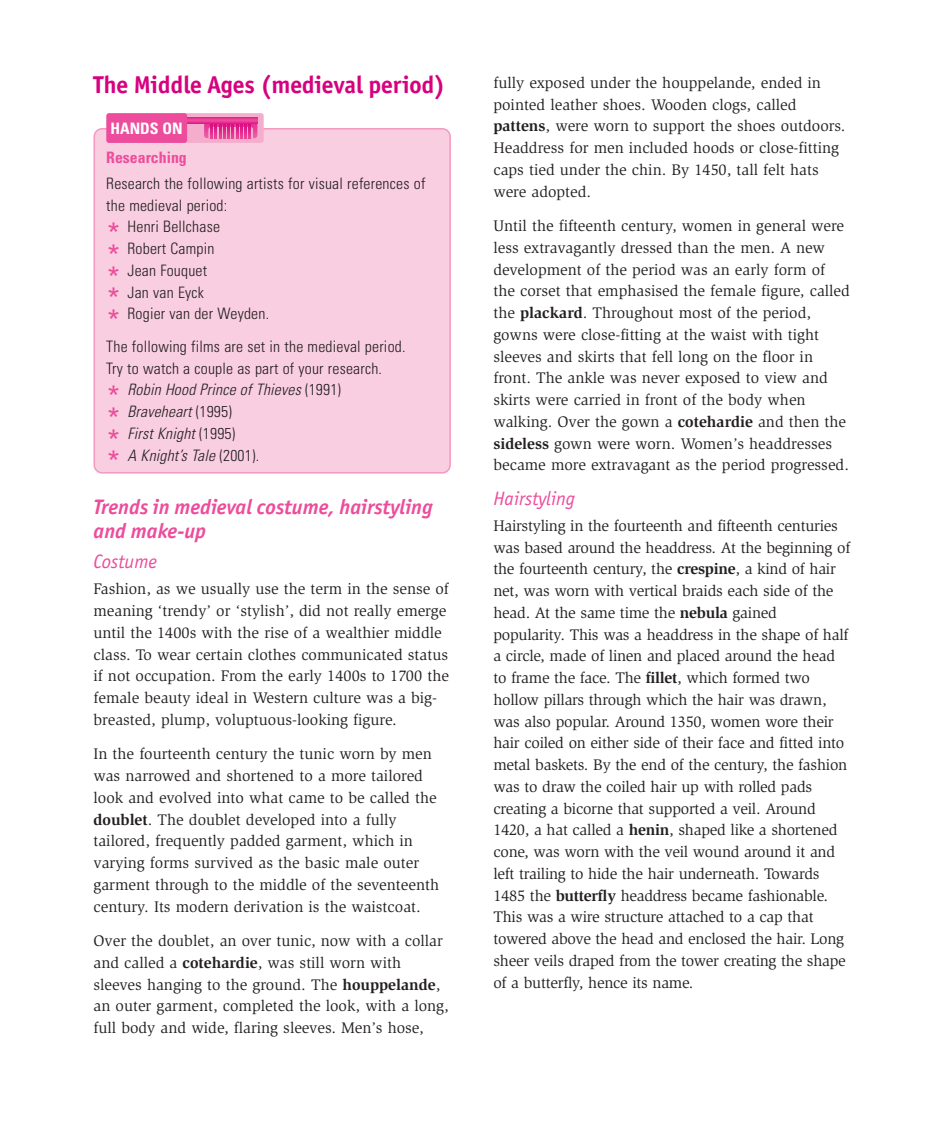
<style>
.page{position:relative;width:926px;height:1122px;background:#fff}
.page>*{position:absolute;margin:0;border:0;box-sizing:border-box;transform-origin:0 0}
.t1{font:700 24.3px "Officina San ITC";color:#d6017f}
.t2{font:italic 700 21px/23.7px "Officina San ITC";color:#ed4c9c}
.t3{font:italic 19.5px "Officina San ITC";color:#ed4c9c}
.t4{font:15.75px/21.8px "Slimbach";color:#231f20}
.t5{font:300 condensed 15.75px/21.8px "Univers";letter-spacing:.015em;color:#231f20}
.t6{font:700 condensed 15.75px "Univers";color:#ed4c9c}
.t7{font:700 condensed 15.75px "Univers";color:#fff}
.s1{font-weight:700}
.s2{font-family:"Officina San ITC";font-weight:400;font-stretch:normal;font-size:30px;color:#ed4c9c}
.s3{font-style:italic}
</style>
<div class="page">
<div style="left:93px;top:128px;width:358px;height:346px;background:#f9cee0"></div>
<div style="left:174px;top:113px;width:90px;height:30px;background:#f5adce;border-radius:3px"></div>
<hr style="left:204px;top:138px;width:53px;height:1px;background:#ec499a">
<hr style="left:204px;top:137px;width:53px;height:1px;background:#ea4798">
<hr style="left:204px;top:136px;width:53px;height:1px;background:#e84396">
<hr style="left:204px;top:135px;width:53px;height:1px;background:#e83e94">
<hr style="left:204px;top:134px;width:53px;height:1px;background:#e73993">
<hr style="left:204px;top:133px;width:53px;height:1px;background:#e53491">
<hr style="left:204px;top:132px;width:53px;height:1px;background:#e43090">
<hr style="left:204px;top:131px;width:53px;height:1px;background:#e42b8e">
<hr style="left:204px;top:130px;width:53px;height:1px;background:#e2268c">
<hr style="left:204px;top:129px;width:53px;height:1px;background:#e1228b">
<hr style="left:204px;top:128px;width:53px;height:1px;background:#e01d89">
<hr style="left:204px;top:127px;width:53px;height:1px;background:#de1787">
<hr style="left:204px;top:126px;width:53px;height:1px;background:#dd1386">
<hr style="left:204px;top:125px;width:53px;height:1px;background:#dc1085">
<hr style="left:204px;top:124px;width:53px;height:1px;background:#db0c83">
<div style="left:208px;top:127px;width:45px;height:13px;background:#f5adce;border-radius:3px"></div>
<svg style="left:210px;top:124px;width:41px;height:15px"></svg>
<div style="left:183px;top:117px;width:74px;height:7px;background:#df1988"></div>
<div style="left:183px;top:117px;width:74px;height:6px;background:#e1248b"></div>
<div style="left:183px;top:118px;width:74px;height:5px;background:#e42b8e"></div>
<hr style="left:183px;top:118px;width:74px;height:4px;background:#e63792">
<hr style="left:183px;top:119px;width:74px;height:3px;background:#e83e94">
<hr style="left:183px;top:119px;width:74px;height:2px;background:#e84396">
<hr style="left:183px;top:120px;width:74px;height:1px;background:#ed4c9c">
<div style="left:106px;top:113px;width:81px;height:30px;background:#ed4c9c;border-radius:3px"></div>
<h1 class="t1" style="left:93px;top:77px;width:353px">The Middle Ages (medieval period)</h1>
<p class="t4" style="left:493px;top:73px;width:353px">fully exposed under the houppelande, ended in pointed leather shoes. Wooden clogs, called <span class="s1">pattens</span>, were worn to support the shoes outdoors.<br>Headdress for men included hoods or close-fitting caps tied under the chin. By 1450, tall felt hats were adopted.</p>
<p class="t4" style="left:493px;top:216px;width:358px">Until the fifteenth century, women in general were less extravagantly dressed than the men. A new development of the period was an early form of the corset that emphasised the female figure, called the <span class="s1">plackard</span>. Throughout most of the period, gowns were close-fitting at the waist with tight sleeves and skirts that fell long on the floor in front. The ankle was never exposed to view and skirts were carried in front of the body when walking. Over the gown a <span class="s1">cotehardie</span> and then the <span class="s1">sideless</span> gown were worn. Women’s headdresses became more extravagant as the period progressed.</p>
<p class="t3" style="left:493px;top:489px;width:83px">Hairstyling</p>
<p class="t4" style="left:493px;top:516px;width:358px">Hairstyling in the fourteenth and fifteenth centuries was based around the headdress. At the beginning of the fourteenth century, the <span class="s1">crespine</span>, a kind of hair net, was worn with vertical braids each side of the head. At the same time the <span class="s1">nebula</span> gained popularity. This was a headdress in the shape of half a circle, made of linen and placed around the head to frame the face. The <span class="s1">fillet</span>, which formed two hollow pillars through which the hair was drawn, was also popular. Around 1350, women wore their hair coiled on either side of their face and fitted into metal baskets. By the end of the century, the fashion was to draw the coiled hair up with rolled pads creating a bicorne that supported a veil. Around 1420, a hat called a <span class="s1">henin</span>, shaped like a shortened cone, was worn with the veil wound around it and left trailing to hide the hair underneath. Towards 1485 the <span class="s1">butterfly</span> headdress became fashionable.<br>This was a wire structure attached to a cap that towered above the head and enclosed the hair. Long sheer veils draped from the tower creating the shape of a butterfly, hence its name.</p>
<p class="t7" style="left:110px;top:122px;width:74px">HANDS ON</p>
<p class="t6" style="left:106px;top:151px;width:82px">Researching</p>
<p class="t5" style="left:106px;top:174px;width:320px">Research the following artists for visual references of the medieval period:<br><span class="s2">*</span> Henri Bellchase<br><span class="s2">*</span> Robert Campin<br><span class="s2">*</span> Jean Fouquet<br><span class="s2">*</span> Jan van Eyck<br><span class="s2">*</span> Rogier van der Weyden.</p>
<p class="t5" style="left:106px;top:337px;width:301px">The following films are set in the medieval period.<br>Try to watch a couple as part of your research.<br><span class="s2">*</span> <span class="s3">Robin Hood Prince of Thieves</span> (1991)<br><span class="s2">*</span> <span class="s3">Braveheart</span> (1995)<br><span class="s2">*</span> <span class="s3">First Knight</span> (1995)<br><span class="s2">*</span> <span class="s3">A Knight’s Tale</span> (2001).</p>
<h2 class="t2" style="left:93px;top:498px;width:341px">Trends in medieval costume, hairstyling and make-up</h2>
<p class="t3" style="left:93px;top:552px;width:65px">Costume</p>
<p class="t4" style="left:93px;top:579px;width:357px">Fashion, as we usually use the term in the sense of meaning ‘trendy’ or ‘stylish’, did not really emerge until the 1400s with the rise of a wealthier middle class. To wear certain clothes communicated status if not occupation. From the early 1400s to 1700 the female beauty ideal in Western culture was a big&shy;breasted, plump, voluptuous-looking figure.</p>
<p class="t4" style="left:93px;top:744px;width:347px">In the fourteenth century the tunic worn by men was narrowed and shortened to a more tailored look and evolved into what came to be called the <span class="s1">doublet</span>. The doublet developed into a fully tailored, frequently padded garment, which in varying forms survived as the basic male outer garment through to the middle of the seventeenth century. Its modern derivation is the waistcoat.</p>
<p class="t4" style="left:93px;top:931px;width:357px">Over the doublet, an over tunic, now with a collar and called a <span class="s1">cotehardie</span>, was still worn with sleeves hanging to the ground. The <span class="s1">houppelande</span>, an outer garment, completed the look, with a long, full body and wide, flaring sleeves. Men’s hose,</p>
</div>
